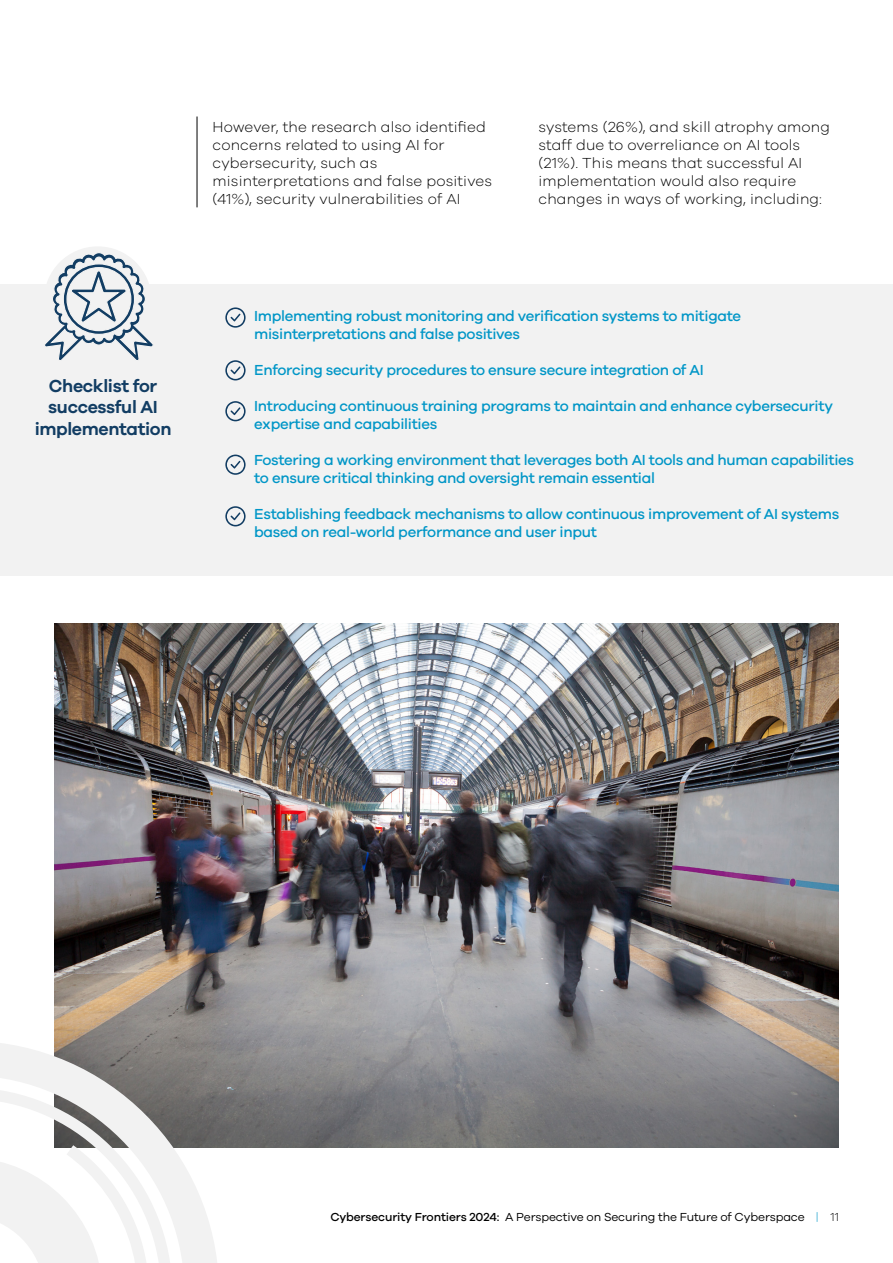
<style>
.page{position:relative;width:893px;height:1263px;background:#fff}
.page>*{position:absolute;margin:0;border:0;box-sizing:border-box;transform-origin:0 0}
.t1{font:600 18px/21.6px "Galano Grotesque";letter-spacing:-.02em;color:#123d63;text-align:center}
.t2{font:500 15px/18px "Galano Grotesque";letter-spacing:-.02em;color:#0096c7}
.t3{font:300 15px/18px "Galano Grotesque";letter-spacing:.01em;color:#000}
.t4{font:12px "Galano Grotesque";letter-spacing:-.01em;color:#000}
.t5{font:500 12px "Galano Grotesque";letter-spacing:-.01em;color:#000}
.t6{font:300 12px "Galano Grotesque";color:#000}
.t7{font:300 12px "Galano Grotesque";color:#0096c7}
</style>
<div class="page">
<img style="left:54px;top:624px;width:785px;height:523px">
<hr style="left:197px;top:117px;width:1px;height:90px;background:#000">
<div style="left:0;top:284px;width:893px;height:292px;background:#f2f2f2"></div>
<svg style="left:45px;top:251px;width:108px;height:109px"></svg>
<svg style="left:0;top:1041px;width:219px;height:222px"></svg>
<svg style="left:0;top:1087px;width:172px;height:176px"></svg>
<svg style="left:225px;top:307px;width:21px;height:21px"></svg>
<svg style="left:225px;top:360px;width:21px;height:20px"></svg>
<svg style="left:225px;top:401px;width:21px;height:20px"></svg>
<svg style="left:225px;top:455px;width:21px;height:20px"></svg>
<svg style="left:225px;top:506px;width:21px;height:20px"></svg>
<p class="t1" style="left:35px;top:374px;width:138px">Checklist for successful AI implementation</p>
<p class="t3" style="left:213px;top:117px;width:281px">However, the research also identified concerns related to using AI for cybersecurity, such as misinterpretations and false positives (41% ,) security vulnerabilities of AI</p>
<p class="t3" style="left:539px;top:117px;width:293px">systems (26% ,) and skill atrophy among staff due to overreliance on AI tools (21% .) This means that successful AI implementation would also require changes in ways of working, including:</p>
<p class="t2" style="left:254px;top:307px;width:488px">Implementing robust monitoring and verification systems to mitigate misinterpretations and false positives</p>
<p class="t2" style="left:254px;top:361px;width:451px">Enforcing security procedures to ensure secure integration of AI</p>
<p class="t2" style="left:254px;top:397px;width:580px">Introducing continuous training programs to maintain and enhance cybersecurity expertise and capabilities</p>
<p class="t2" style="left:254px;top:451px;width:601px">Fostering a working environment that leverages both AI tools and human capabilities to ensure critical thinking and oversight remain essential</p>
<p class="t2" style="left:254px;top:505px;width:586px">Establishing feedback mechanisms to allow continuous improvement of AI systems based on real-world performance and user input</p>
<p class="t4" style="left:505px;top:1210px;width:301px">A Perspective on Securing the Future of Cyberspace</p>
<p class="t5" style="left:330px;top:1210px;width:171px">Cybersecurity Frontiers 2024:</p>
<p class="t7" style="left:816px;top:1210px;width:4px">|</p>
<p class="t6" style="left:831px;top:1210px;width:10px">11</p>
</div>
